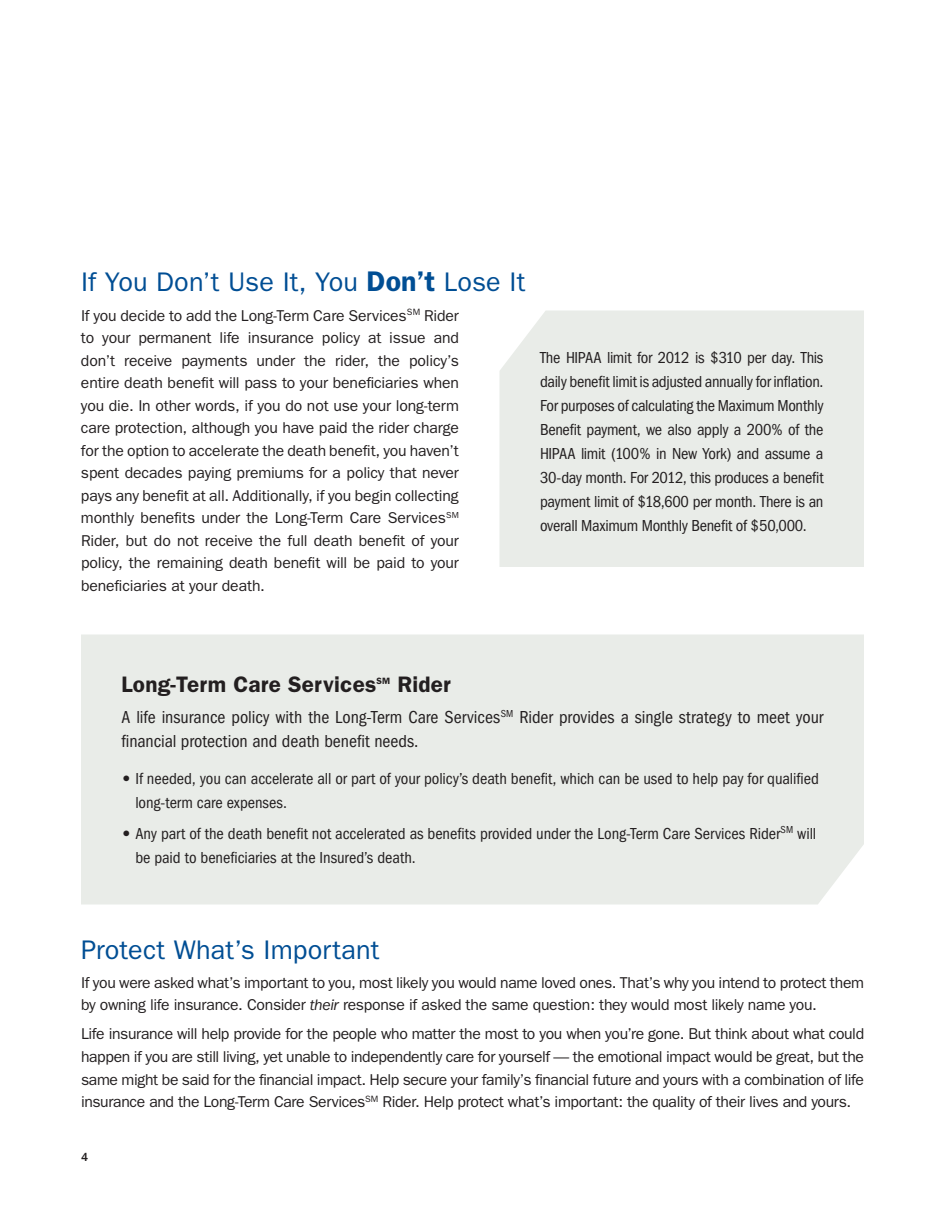
<style>
.page{position:relative;width:945px;height:1215px;background:#fff}
.page>*{position:absolute;margin:0;border:0;box-sizing:border-box;transform-origin:0 0}
.t1{font:27px "Franklin Gothic";letter-spacing:.005em;color:#004e94}
.t2{font:600 22.5px "Franklin Gothic";letter-spacing:.01em;color:#231f20}
.t3{font:condensed 18px/24px "Franklin Gothic";color:#231f20}
.t4{font:condensed 16.5px/24px "Franklin Gothic";letter-spacing:-.005em;color:#231f20}
.t5{font:15.75px/22.5px "Franklin Gothic";letter-spacing:-.02em;color:#231f20;text-align:justify}
.t6{font:500 12px "Franklin Gothic";color:#231f20}
.t7{font:600 9.15px "Franklin Gothic";color:#231f20}
.s1{font-weight:600;font-size:28.5px}
.s2{font-weight:800;font-stretch:normal}
.s3{font-style:italic}
</style>
<div class="page">
<div style="left:500px;top:310px;width:364px;height:257px;background:#e9ece8"></div>
<div style="left:81px;top:634px;width:783px;height:270px;background:#e9ece8"></div>
<h1 class="t1" style="left:81px;top:273px;width:446px">If You Don’t Use It, You <span class="s1">Don’t</span> Lose It</h1>
<p class="t5" style="left:81px;top:305px;width:380px">If you decide to add the Long-Term Care Services<sup>SM</sup> Rider to your permanent life insurance policy at issue and don’t receive payments under the rider, the policy’s entire death benefit will pass to your beneficiaries when you die. In other words, if you do not use your long-term care protection, although you have paid the rider charge for the option to accelerate the death benefit, you haven’t spent decades paying premiums for a policy that never pays any benefit at all. Additionally, if you begin collecting monthly benefits under the Long-Term Care Services<sup>SM </sup>Rider, but do not receive the full death benefit of your policy, the remaining death benefit will be paid to your beneficiaries at your death.</p>
<p class="t4" style="left:540px;top:347px;width:285px;text-align:justify">The HIPAA limit for 2012 is $310 per day. This daily benefit limit is adjusted annually for inflation.<br>For purposes of calculating the Maximum Monthly Benefit payment, we also apply a 200% of the HIPAA limit (100% in New York) and assume a 30-day month. For 2012, this produces a benefit payment limit of $18,600 per month. There is an overall Maximum Monthly Benefit of $50,000.</p>
<h2 class="t2" style="left:122px;top:676px;width:256px">Long-Term Care Services</h2>
<p class="t7" style="left:377px;top:676px;width:15px">SM</p>
<h2 class="t2" style="left:397px;top:676px;width:55px">Rider</h2>
<p class="t3" style="left:122px;top:706px;width:704px">A life insurance policy with the Long-Term Care Services<sup>SM</sup> Rider provides a single strategy to meet your financial protection and death benefit needs.</p>
<p class="t4" style="left:135px;top:768px;width:685px;text-indent:-14px"><span class="s2">•</span> If needed, you can accelerate all or part of your policy’s death benefit, which can be used to help pay for qualified long-term care expenses.</p>
<p class="t4" style="left:135px;top:823px;width:682px;text-indent:-14px"><span class="s2">•</span> Any part of the death benefit not accelerated as benefits provided under the Long-Term Care Services Rider<sup>SM</sup> will be paid to beneficiaries at the Insured’s death.</p>
<h1 class="t1" style="left:81px;top:940px;width:300px">Protect What’s Important</h1>
<p class="t5" style="left:81px;top:972px;width:785px">If you were asked what’s important to you, most likely you would name loved ones. That’s why you intend to protect them by owning life insurance. Consider <span class="s3">their</span> response if asked the same question: they would most likely name you.</p>
<p class="t5" style="left:81px;top:1024px;width:785px">Life insurance will help provide for the people who matter the most to you when you’re gone. But think about what could happen if you are still living, yet unable to independently care for yourself — the emotional impact would be great, but the same might be said for the financial impact. Help secure your family’s financial future and yours with a combination of life insurance and the Long-Term Care Services<sup>SM</sup> Rider. Help protect what’s important: the quality of their lives and yours.</p>
<p class="t6" style="left:81px;top:1153px;width:9px">4</p>
</div>
